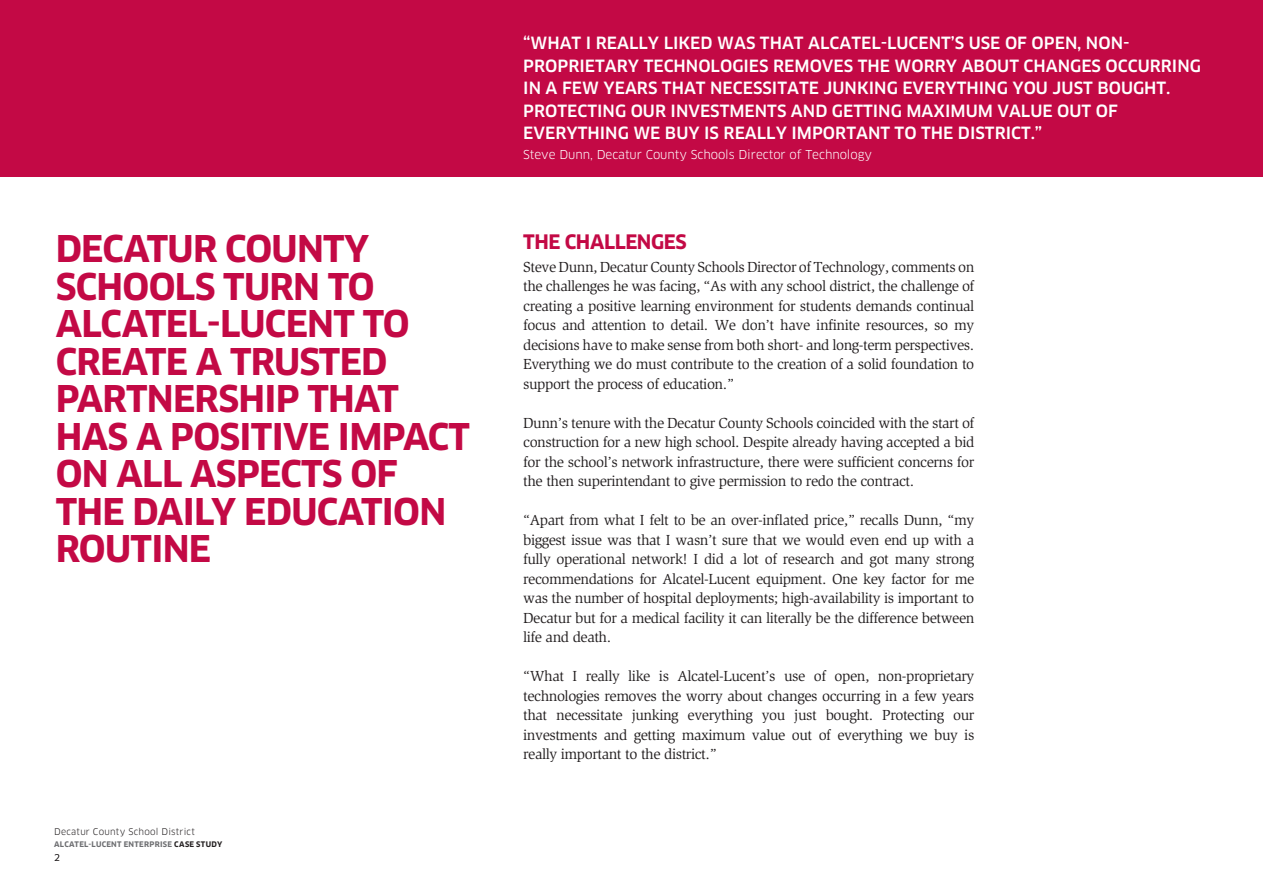
<style>
.page{position:relative;width:1263px;height:893px;background:#fff}
.page>*{position:absolute;margin:0;border:0;box-sizing:border-box;transform-origin:0 0}
.Title_1{font:700 36px/37.5px "Clan OT";letter-spacing:-.02em;color:#c30945}
.Head_1{font:700 19.5px "Clan OT";letter-spacing:-.02em;color:#c30945}
.QUOTE{font:500 16.5px/22.5px "Clan OT";color:#fff}
.Body{font:15px/19.5px "Slimbach";letter-spacing:-.03em;color:#231f20;text-align:justify}
.QUOTE-2{font:12px "Clan OT";letter-spacing:-.005em;color:#fff}
.Footer_-_title{font:9px "Clan OT";letter-spacing:.03em;color:#231f20}
.Footer_-_Alcatel-Luc{font:700 7.5px "Clan OT";letter-spacing:.035em;color:#6c6d70}
.s1{color:#231f20}
</style>
<div class="page">
<div style="left:0;top:0;width:1263px;height:177px;background:#c30945"></div>
<p class="QUOTE" style="left:523px;top:32px;width:679px">“WHAT I REALLY LIKED WAS THAT ALCATEL-LUCENT’S USE OF OPEN, NON-PROPRIETARY TECHNOLOGIES REMOVES THE WORRY ABOUT CHANGES OCCURRING IN A FEW YEARS THAT NECESSITATE JUNKING EVERYTHING YOU JUST BOUGHT.<br>PROTECTING OUR INVESTMENTS AND GETTING MAXIMUM VALUE OUT OF EVERYTHING WE BUY IS REALLY IMPORTANT TO THE DISTRICT.”</p>
<p class="QUOTE-2" style="left:523px;top:147px;width:350px">Steve Dunn, Decatur County Schools Director of Technology</p>
<p class="Title_1" style="left:56px;top:231px;width:416px">DECATUR COUNTY<br>SCHOOLS TURN TO<br>ALCATEL-LUCENT TO<br>CREATE A TRUSTED<br>PARTNERSHIP THAT<br>HAS A POSITIVE IMPACT<br>ON ALL ASPECTS OF<br>THE DAILY EDUCATION<br>ROUTINE</p>
<p class="Head_1" style="left:523px;top:231px;width:165px">THE CHALLENGES</p>
<p class="Body" style="left:523px;top:257px;width:453px">Steve Dunn, Decatur County Schools Director of Technology, comments on the challenges he was facing, “As with any school district, the challenge of creating a positive learning environment for students demands continual focus and attention to detail. We don’t have infinite resources, so my decisions have to make sense from both short- and long-term perspectives.<br>Everything we do must contribute to the creation of a solid foundation to support the process of education.”</p>
<p class="Body" style="left:523px;top:413px;width:453px">Dunn’s tenure with the Decatur County Schools coincided with the start of construction for a new high school. Despite already having accepted a bid for the school’s network infrastructure, there were sufficient concerns for the then superintendant to give permission to redo the contract.</p>
<p class="Body" style="left:523px;top:511px;width:453px">“Apart from what I felt to be an over-inflated price,” recalls Dunn, “my biggest issue was that I wasn’t sure that we would even end up with a fully operational network! I did a lot of research and got many strong recommendations for Alcatel-Lucent equipment. One key factor for me was the number of hospital deployments; high-availability is important to Decatur but for a medical facility it can literally be the difference between life and death.</p>
<p class="Body" style="left:523px;top:667px;width:453px">“What I really like is Alcatel-Lucent’s use of open, non-proprietary technologies removes the worry about changes occurring in a few years that necessitate junking everything you just bought. Protecting our investments and getting maximum value out of everything we buy is really important to the district.”</p>
<p class="Footer_-_title" style="left:54px;top:826px;width:142px">Decatur County School District</p>
<p class="Footer_-_Alcatel-Luc" style="left:54px;top:840px;width:170px">ALCATEL-LUCENT ENTERPRISE <span class="s1">CASE STUDY</span></p>
<p class="Footer_-_title" style="left:54px;top:852px;width:7px">2</p>
</div>
